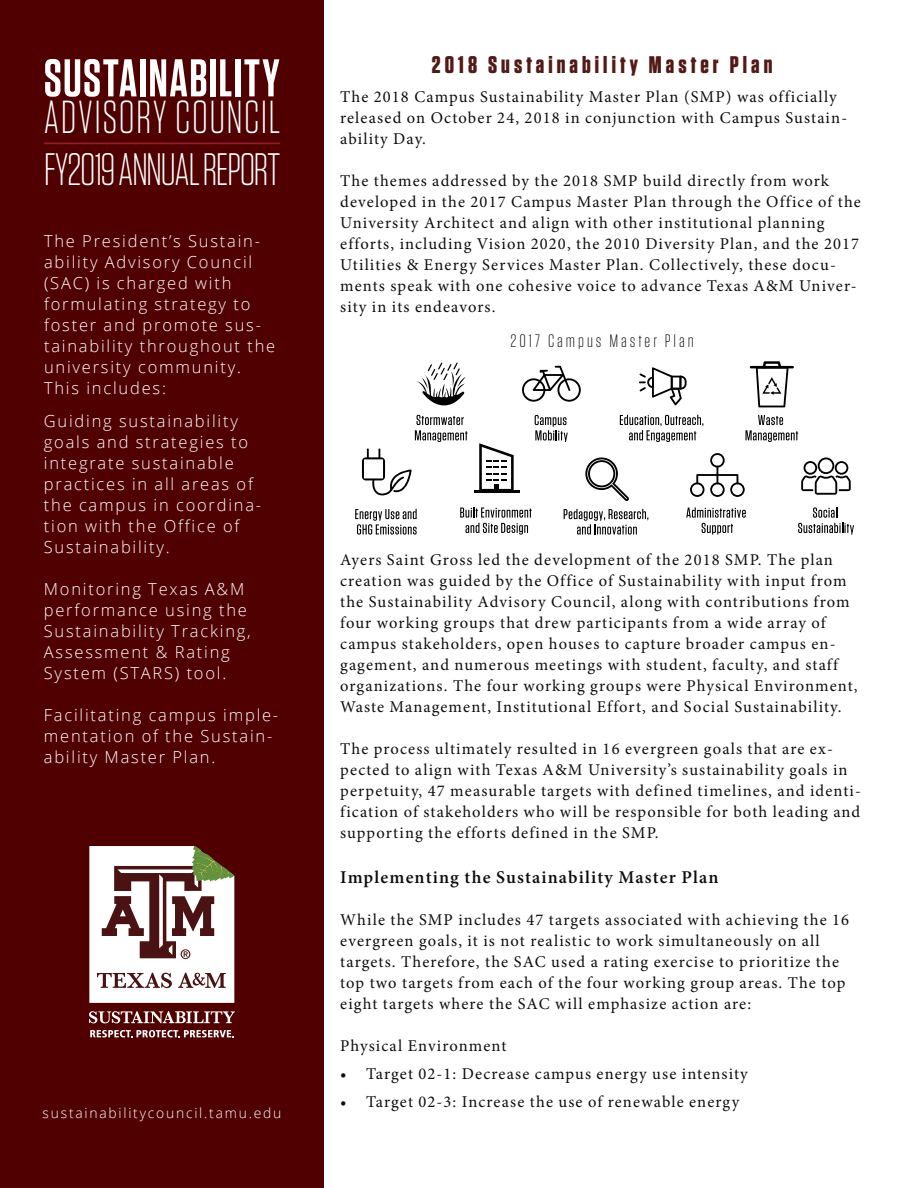
<style>
.page{position:relative;width:918px;height:1188px;background:#fff}
.page>*{position:absolute;margin:0;border:0;box-sizing:border-box;transform-origin:0 0}
.Main_Heading{font:600 52.95px "Tungsten";letter-spacing:.03em;color:#fff;scale:.95 1}
.Main_Heading-2{font:300 46.2px "Tungsten";letter-spacing:.035em;color:#fff;scale:.95 1}
.Main_Heading-3{font:300 45.45px "Tungsten";letter-spacing:-.03em;color:#fff;scale:.95 1}
.t1{font:700 24px "Tungsten";letter-spacing:.17em;color:#511a17}
.t2{font:600 18px "Minion Pro";letter-spacing:.065em;color:#0d0d0d}
.t3{font:300 18px "Tungsten";letter-spacing:.165em;color:#0d0d0d}
.t4{font:16.5px/21px "Minion Pro";letter-spacing:.07em;color:#0d0d0d}
.t5{font:300 16.5px/21px "Open Sans";letter-spacing:.11em;color:#fff}
.t6{font:300 13.8px "Open Sans";letter-spacing:.13em;color:#fff}
</style>
<div class="page">
<div style="left:0;top:0;width:324px;height:1188px;background:#500000"></div>
<hr style="left:44px;top:143px;width:236px;height:1px;background:#8d1f2a">
<svg style="left:89px;top:846px;width:145px;height:157px;background:#c8b9b6"></svg>
<svg style="left:89px;top:1011px;width:146px;height:12px"></svg>
<svg style="left:90px;top:1030px;width:144px;height:7px"></svg>
<svg style="left:355px;top:509px;width:62px;height:26px"></svg>
<svg style="left:362px;top:448px;width:50px;height:47px"></svg>
<svg style="left:460px;top:507px;width:72px;height:28px"></svg>
<hr style="left:474px;top:490px;width:46px;height:2px;background:#000">
<svg style="left:479px;top:443px;width:35px;height:47px"></svg>
<svg style="left:564px;top:509px;width:84px;height:26px"></svg>
<svg style="left:585px;top:458px;width:44px;height:43px"></svg>
<svg style="left:798px;top:507px;width:56px;height:28px"></svg>
<svg style="left:801px;top:458px;width:50px;height:37px"></svg>
<svg style="left:686px;top:507px;width:60px;height:28px"></svg>
<svg style="left:690px;top:453px;width:55px;height:44px"></svg>
<svg style="left:535px;top:415px;width:33px;height:27px"></svg>
<svg style="left:522px;top:366px;width:59px;height:36px"></svg>
<svg style="left:415px;top:415px;width:53px;height:27px"></svg>
<svg style="left:417px;top:363px;width:49px;height:42px"></svg>
<svg style="left:745px;top:415px;width:53px;height:27px"></svg>
<hr style="left:750px;top:366px;width:44px;height:2px;background:#000">
<svg style="left:756px;top:361px;width:33px;height:46px"></svg>
<svg style="left:620px;top:415px;width:83px;height:27px"></svg>
<svg style="left:639px;top:367px;width:48px;height:38px"></svg>
<p class="Main_Heading" style="left:44px;top:50px;width:250px">SUSTAINABILITY</p>
<p class="Main_Heading-2" style="left:44px;top:94px;width:251px">ADVISORY COUNCIL</p>
<p class="Main_Heading-3" style="left:44px;top:146px;width:251px">FY2019 ANNUAL REPORT</p>
<p class="t5" style="left:44px;top:230px;width:233px">The President’s Sustain&shy;ability Advisory Council (SAC) is charged with formulating strategy to foster and promote sus&shy;tainability throughout the university community.<br>This includes:</p>
<p class="t5" style="left:44px;top:410px;width:219px">Guiding sustainability goals and strategies to integrate sustainable practices in all areas of the campus in coordina&shy;tion with the Office of<br>Sustainability.</p>
<p class="t5" style="left:44px;top:578px;width:208px">Monitoring Texas A&amp;M performance using the<br>Sustainability Tracking,<br>Assessment &amp; Rating<br>System (STARS) tool.</p>
<p class="t5" style="left:44px;top:704px;width:236px">Facilitating campus imple&shy;mentation of the Sustain&shy;ability Master Plan.</p>
<p class="t6" style="left:43px;top:1103px;width:240px">sustainabilitycouncil.tamu.edu</p>
<p class="t1" style="left:432px;top:52px;width:342px">2018 Sustainability Master Plan</p>
<p class="t4" style="left:340px;top:87px;width:509px">The 2018 Campus Sustainability Master Plan (SMP) was officially released on October 24, 2018 in conjunction with Campus Sustain&shy;ability Day.</p>
<p class="t4" style="left:340px;top:171px;width:522px">The themes addressed by the 2018 SMP build directly from work developed in the 2017 Campus Master Plan through the Office of the University Architect and align with other institutional planning efforts, including Vision 2020, the 2010 Diversity Plan, and the 2017<br>Utilities &amp; Energy Services Master Plan. Collectively, these docu&shy;ments speak with one cohesive voice to advance Texas A&amp;M Univer&shy;sity in its endeavors.</p>
<p class="t3" style="left:511px;top:332px;width:185px">2017 Campus Master Plan</p>
<p class="t4" style="left:340px;top:550px;width:519px">Ayers Saint Gross led the development of the 2018 SMP. The plan creation was guided by the Office of Sustainability with input from the Sustainability Advisory Council, along with contributions from four working groups that drew participants from a wide array of campus stakeholders, open houses to capture broader campus en&shy;gagement, and numerous meetings with student, faculty, and staff organizations. The four working groups were Physical Environment, Waste Management, Institutional Effort, and Social Sustainability.</p>
<p class="t4" style="left:340px;top:739px;width:522px">The process ultimately resulted in 16 evergreen goals that are ex&shy;pected to align with Texas A&amp;M University’s sustainability goals in perpetuity, 47 measurable targets with defined timelines, and identi&shy;fication of stakeholders who will be responsible for both leading and supporting the efforts defined in the SMP.</p>
<p class="t2" style="left:340px;top:865px;width:380px">Implementing the Sustainability Master Plan</p>
<p class="t4" style="left:340px;top:910px;width:511px">While the SMP includes 47 targets associated with achieving the 16 evergreen goals, it is not realistic to work simultaneously on all targets. Therefore, the SAC used a rating exercise to prioritize the top two targets from each of the four working group areas. The top eight targets where the SAC will emphasize action are:</p>
<p class="t4" style="left:340px;top:1036px;width:168px">Physical Environment</p>
<p class="t4" style="left:340px;top:1064px;width:409px">• Target 02-1: Decrease campus energy use intensity</p>
<p class="t4" style="left:340px;top:1091px;width:401px">• Target 02-3: Increase the use of renewable energy</p>
</div>
